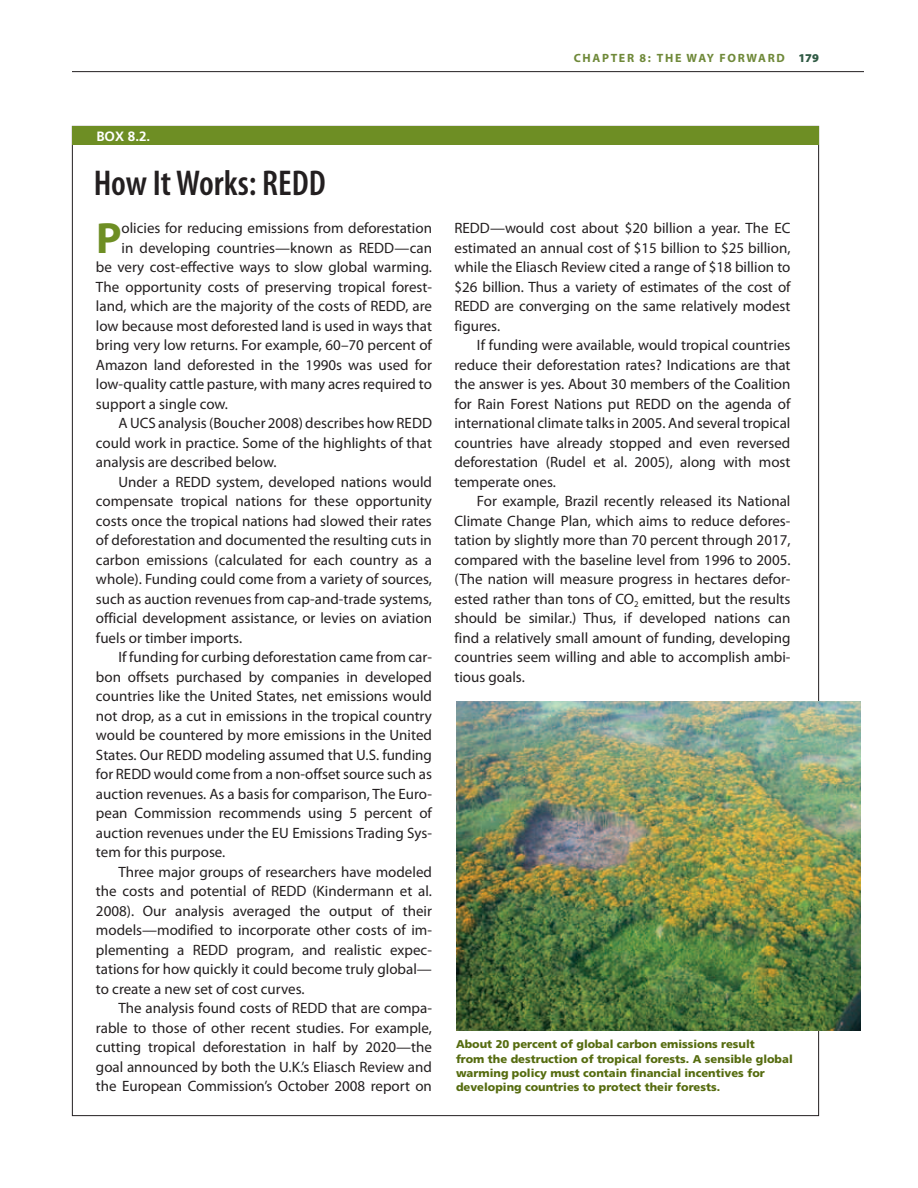
<style>
.page{position:relative;width:918px;height:1188px;background:#fff}
.page>*{position:absolute;margin:0;border:0;box-sizing:border-box;transform-origin:0 0}
.t1{font:700 43.95px "Myriad Pro";color:#6e8e24}
.t2{font:600 condensed 36px "Myriad Pro";color:#231f20}
.t3{font:15px/19.5px "Myriad Pro";color:#231f20;text-align:justify}
.t4{font:700 13.5px "Frutiger";color:#fff}
.t5{font:700 12px "Myriad Pro";letter-spacing:.14em;color:#6f8939}
.t6{font:900 11.25px/14.2px "Frutiger";color:#566c10}
.s1{font-weight:900;color:#2f5a44}
</style>
<div class="page">
<hr style="left:72px;top:71px;width:792px;height:1px;background:#231f20">
<div style="left:72px;top:126px;width:747px;height:19px;background:#6e8e24"></div>
<img style="left:456px;top:702px;width:405px;height:328px">
<p class="t5" style="left:574px;top:50px;width:247px">CHAPTER 8: THE WAY FORWARD <span class="s1">179</span></p>
<p class="t4" style="left:96px;top:129px;width:56px">Box 8.2.</p>
<h2 class="t2" style="left:94px;top:163px;width:233px">How It Works: REDD</h2>
<h1 class="t1" style="left:96px;top:209px;width:23px">P</h1>
<p class="t3" style="left:122px;top:218px;width:312px">olicies for reducing emissions from deforestation</p>
<p class="t3" style="left:122px;top:238px;width:312px">in developing countries—known as REDD—can</p>
<p class="t3" style="left:96px;top:257px;width:338px">be very cost-effective ways to slow global warming.</p>
<p class="t3" style="left:96px;top:277px;width:337px">The opportunity costs of preserving tropical forest-</p>
<p class="t3" style="left:96px;top:296px;width:337px">land, which are the majority of the costs of REDD, are</p>
<p class="t3" style="left:96px;top:316px;width:337px">low because most deforested land is used in ways that</p>
<p class="t3" style="left:96px;top:335px;width:338px">bring very low returns. For example, 60–70 percent of</p>
<p class="t3" style="left:96px;top:355px;width:338px">Amazon land deforested in the 1990s was used for</p>
<p class="t3" style="left:96px;top:374px;width:337px">low-quality cattle pasture, with many acres required to</p>
<p class="t3" style="left:96px;top:394px;width:134px">support a single cow.</p>
<p class="t3" style="left:96px;top:413px;width:337px">A UCS analysis (Boucher 2008) describes how REDD</p>
<p class="t3" style="left:96px;top:433px;width:338px">could work in practice. Some of the highlights of that</p>
<p class="t3" style="left:96px;top:452px;width:182px">analysis are described below.</p>
<p class="t3" style="left:118px;top:472px;width:315px">Under a REDD system, developed nations would</p>
<p class="t3" style="left:96px;top:491px;width:338px">compensate tropical nations for these opportunity</p>
<p class="t3" style="left:96px;top:511px;width:337px">costs once the tropical nations had slowed their rates</p>
<p class="t3" style="left:96px;top:530px;width:337px">of deforestation and documented the resulting cuts in</p>
<p class="t3" style="left:96px;top:550px;width:338px">carbon emissions (calculated for each country as a</p>
<p class="t3" style="left:96px;top:569px;width:338px">whole). Funding could come from a variety of sources,</p>
<p class="t3" style="left:96px;top:589px;width:338px">such as auction revenues from cap-and-trade systems,</p>
<p class="t3" style="left:96px;top:608px;width:338px">official development assistance, or levies on aviation</p>
<p class="t3" style="left:96px;top:628px;width:148px">fuels or timber imports.</p>
<p class="t3" style="left:118px;top:647px;width:315px">If funding for curbing deforestation came from car-</p>
<p class="t3" style="left:96px;top:667px;width:337px">bon offsets purchased by companies in developed</p>
<p class="t3" style="left:96px;top:686px;width:338px">countries like the United States, net emissions would</p>
<p class="t3" style="left:96px;top:706px;width:338px">not drop, as a cut in emissions in the tropical country</p>
<p class="t3" style="left:96px;top:725px;width:337px">would be countered by more emissions in the United</p>
<p class="t3" style="left:96px;top:745px;width:337px">States. Our REDD modeling assumed that U.S. funding</p>
<p class="t3" style="left:96px;top:764px;width:338px">for REDD would come from a non-offset source such as</p>
<p class="t3" style="left:96px;top:784px;width:337px">auction revenues. As a basis for comparison, The Euro-</p>
<p class="t3" style="left:96px;top:803px;width:338px">pean Commission recommends using 5 percent of</p>
<p class="t3" style="left:96px;top:823px;width:337px">auction revenues under the EU Emissions Trading Sys-</p>
<p class="t3" style="left:96px;top:842px;width:131px">tem for this purpose.</p>
<p class="t3" style="left:96px;top:862px;width:338px">Three major groups of researchers have modeled</p>
<p class="t3" style="left:96px;top:881px;width:337px">the costs and potential of REDD (Kindermann et al.</p>
<p class="t3" style="left:96px;top:901px;width:337px">2008). Our analysis averaged the output of their</p>
<p class="t3" style="left:96px;top:920px;width:337px">models—modified to incorporate other costs of im-</p>
<p class="t3" style="left:96px;top:940px;width:338px">plementing a REDD program, and realistic expec-</p>
<p class="t3" style="left:96px;top:959px;width:337px">tations for how quickly it could become truly global—</p>
<p class="t3" style="left:96px;top:979px;width:210px">to create a new set of cost curves.</p>
<p class="t3" style="left:96px;top:998px;width:337px">The analysis found costs of REDD that are compa-</p>
<p class="t3" style="left:96px;top:1018px;width:337px">rable to those of other recent studies. For example,</p>
<p class="t3" style="left:96px;top:1037px;width:338px">cutting tropical deforestation in half by 2020—the</p>
<p class="t3" style="left:96px;top:1057px;width:337px">goal announced by both the U.K.’s Eliasch Review and</p>
<p class="t3" style="left:96px;top:1076px;width:337px">the European Commission’s October 2008 report on</p>
<p class="t3" style="left:454px;top:218px;width:338px">REDD—would cost about $20 billion a year. The EC estimated an annual cost of $15 billion to $25 billion, while the Eliasch Review cited a range of $18 billion to $26 billion. Thus a variety of estimates of the cost of REDD are converging on the same relatively modest figures.</p>
<p class="t3" style="left:454px;top:335px;width:338px;text-indent:23px">If funding were available, would tropical countries reduce their deforestation rates? Indications are that the answer is yes. About 30 members of the Coalition for Rain Forest Nations put REDD on the agenda of international climate talks in 2005. And several tropical countries have already stopped and even reversed deforestation (Rudel et al. 2005), along with most temperate ones.</p>
<p class="t3" style="left:454px;top:491px;width:338px;text-indent:22px">For example, Brazil recently released its National Climate Change Plan, which aims to reduce defores&shy;tation by slightly more than 70 percent through 2017, compared with the baseline level from 1996 to 2005. (The nation will measure progress in hectares defor&shy;ested rather than tons of CO<sub>2</sub> emitted, but the results should be similar.) Thus, if developed nations can find a relatively small amount of funding, developing countries seem willing and able to accomplish ambi&shy;tious goals.</p>
<p class="t6" style="left:456px;top:1037px;width:338px">About 20 percent of global carbon emissions result<br>from the destruction of tropical forests. A sensible global warming policy must contain financial incentives for developing countries to protect their forests.</p>
</div>
